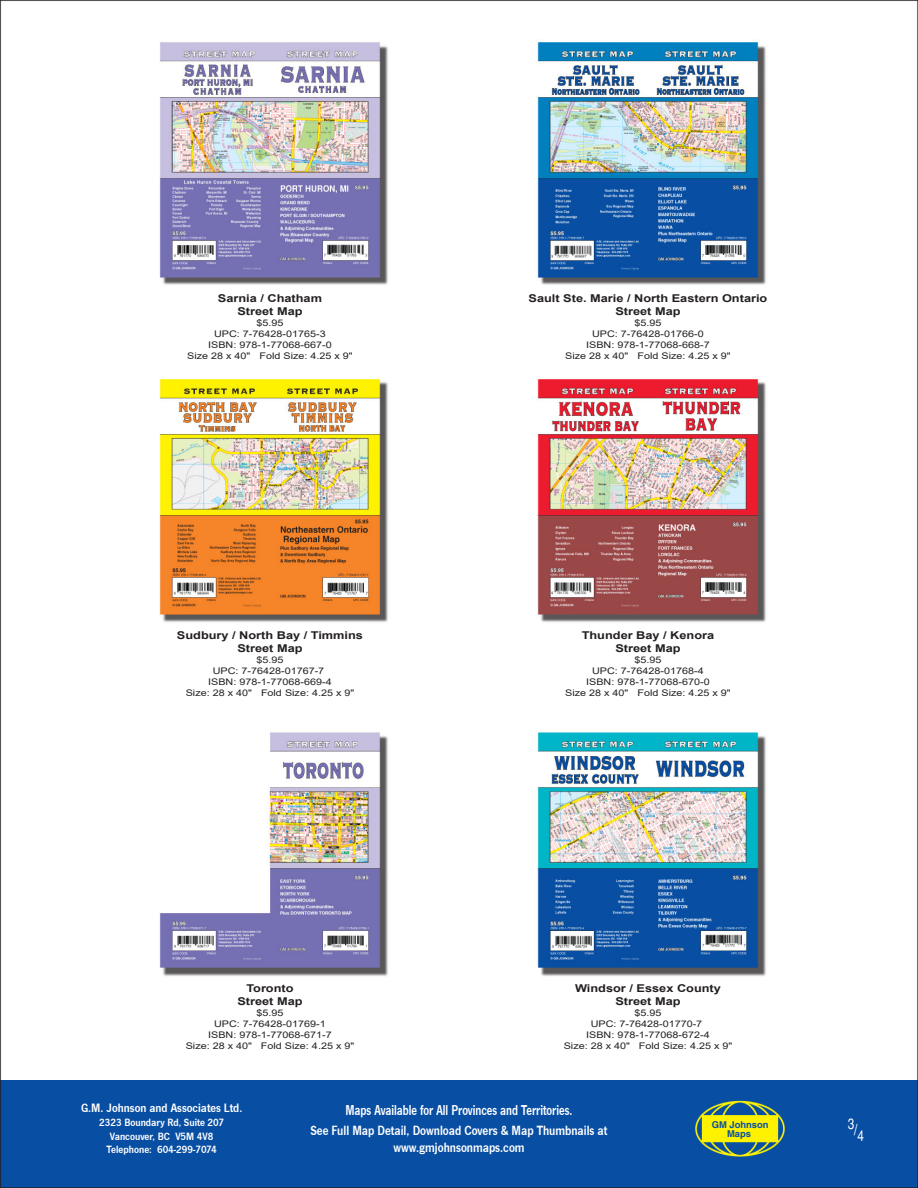
<style>
.page{position:relative;width:918px;height:1188px;background:#fff}
.page>*{position:absolute;margin:0;border:0;box-sizing:border-box;transform-origin:0 0}
.t1{font:condensed 15px "Helvetica";color:#fff;scale:.95 1}
.t2{font:600 14.85px "News Got T";color:#fff;scale:.81 1}
.t3{font:600 13.8px/16.5px "News Got T";color:#fff;text-align:center;scale:.9 1}
.t4{font:600 12.6px "News Got T";color:#fff}
.t5{font:600 10.95px/13.4px "News Got T";color:#fff;text-align:center}
.t6{font:700 10.8px/12.9px "Arial";color:#231f20;text-align:center;scale:1.19 1}
.t7{font:700 9.45px/9px "Helvetica";color:#094fa3;text-align:center}
.t8{font:9.15px/10.9px "Arial";color:#231f20;text-align:center;scale:1.19 1}
</style>
<div class="page">
<img style="left:0;top:0;width:918px;height:1188px">
<p class="t6" style="left:218px;top:292px;width:89px">Sarnia / Chatham<br>Street Map</p>
<p class="t8" style="left:187px;top:317px;width:141px">$5.95<br>UPC: 7-76428-01765-3<br>ISBN: 978-1-77068-667-0<br>Size 28 x 40" Fold Size: 4.25 x 9"</p>
<p class="t6" style="left:177px;top:629px;width:158px">Sudbury / North Bay / Timmins<br>Street Map</p>
<p class="t8" style="left:186px;top:654px;width:143px">$5.95<br>UPC: 7-76428-01767-7<br>ISBN: 978-1-77068-669-4<br>Size: 28 x 40" Fold Size: 4.25 x 9"</p>
<p class="t6" style="left:529px;top:292px;width:202px">Sault Ste. Marie / North Eastern Ontario<br>Street Map</p>
<p class="t8" style="left:565px;top:317px;width:141px">$5.95<br>UPC: 7-76428-01766-0<br>ISBN: 978-1-77068-668-7<br>Size 28 x 40" Fold Size: 4.25 x 9"</p>
<p class="t6" style="left:582px;top:629px;width:113px">Thunder Bay / Kenora<br>Street Map</p>
<p class="t8" style="left:565px;top:654px;width:141px">$5.95<br>UPC: 7-76428-01768-4<br>ISBN: 978-1-77068-670-0<br>Size 28 x 40" Fold Size: 4.25 x 9"</p>
<p class="t6" style="left:237px;top:982px;width:56px">Toronto<br>Street Map</p>
<p class="t8" style="left:186px;top:1007px;width:143px">$5.95<br>UPC: 7-76428-01769-1<br>ISBN: 978-1-77068-671-7<br>Size: 28 x 40" Fold Size: 4.25 x 9"</p>
<p class="t6" style="left:575px;top:982px;width:124px">Windsor / Essex County<br>Street Map</p>
<p class="t8" style="left:564px;top:1007px;width:143px">$5.95<br>UPC: 7-76428-01770-7<br>ISBN: 978-1-77068-672-4<br>Size: 28 x 40" Fold Size: 4.25 x 9"</p>
<h3 class="t4" style="left:81px;top:1101px;width:163px">G.M. Johnson and Associates Ltd.</h3>
<h2 class="t2" style="left:345px;top:1101px;width:282px">Maps Available for All Provinces and Territories.</h2>
<p class="t5" style="left:99px;top:1116px;width:126px">2323 Boundary Rd, Suite 207<br>Vancouver, BC V5M 4V8<br>Telephone: 604-299-7074</p>
<p class="t7" style="left:712px;top:1120px;width:59px">GM Johnson<br>Maps</p>
<h3 class="t3" style="left:310px;top:1123px;width:331px">See Full Map Detail, Download Covers &amp; Map Thumbnails at www.gmjohnsonmaps.com</h3>
<h1 class="t1" style="left:848px;top:1121px;width:19px">3/4</h1>
</div>
